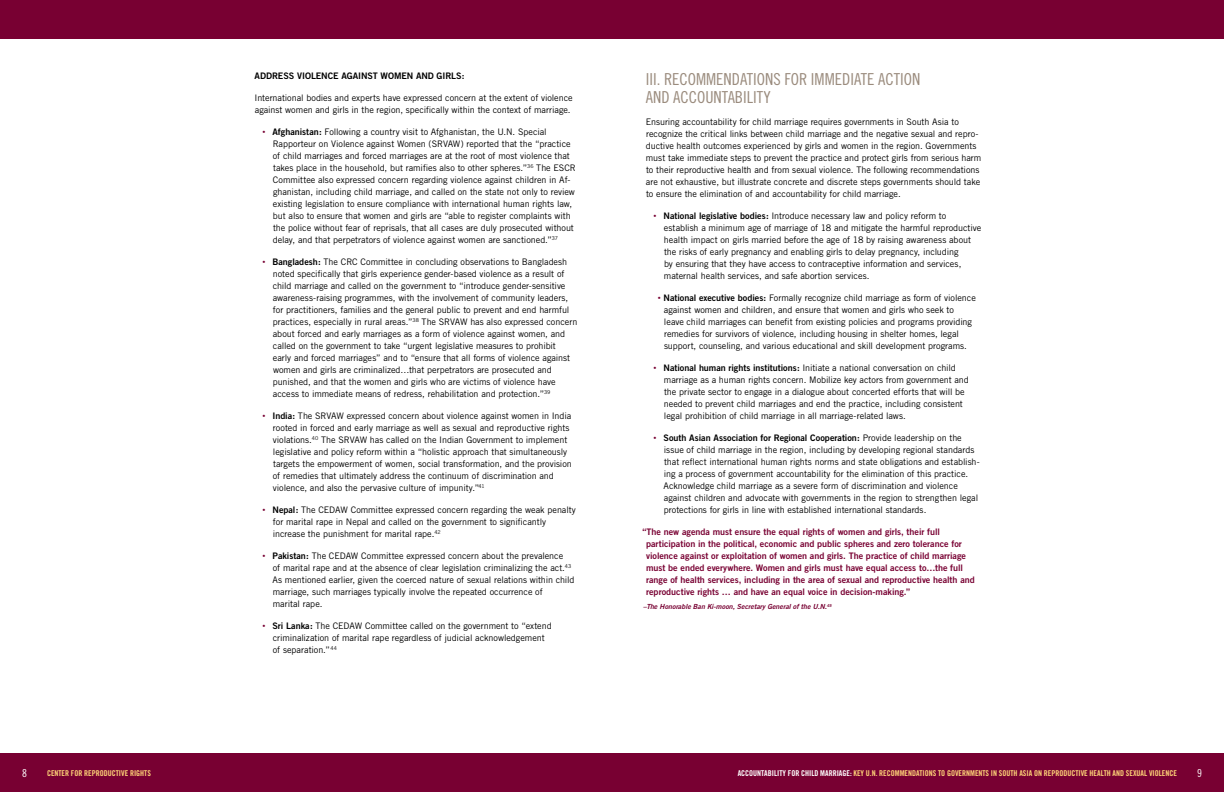
<style>
.page{position:relative;width:1224px;height:792px;background:#fff}
.page>*{position:absolute;margin:0;border:0;box-sizing:border-box;transform-origin:0 0}
.t1{font:16.5px/18px "Trade Gothic Cond Eighteen";color:#9a8b7d}
.t2{font:11px "Trade Gothic Cond Eighteen";color:#fff}
.t3{font:9px/12px "Trade Gothic";letter-spacing:-.005em;color:#000}
.t4{font:9px/12px "Trade Gothic Bold Two";letter-spacing:-.005em;color:#780032}
.t5{font:9px "Trade Gothic Bold Two";letter-spacing:-.005em;color:#000}
.t6{font:8px "Trade Gothic Bold Cond Twenty";color:#ffd478}
.t7{font:italic 7px "Trade Gothic Bold Two";letter-spacing:.005em;color:#780032}
.s1{font-size:6px;color:#780032}
.s2{font-family:"Trade Gothic Bold Two"}
.s3{font-family:"Trade Gothic";font-size:6px;color:#780032}
.s4{font-family:"Trade Gothic"}
.s5{color:#fff}
</style>
<div class="page">
<div style="left:0;top:754px;width:1224px;height:38px;background:#780032"></div>
<div style="left:0;top:0;width:1224px;height:38px;background:#780032"></div>
<p class="t5" style="left:255px;top:70px;width:212px">ADDRESS VIOLENCE AGAINST WOMEN AND GIRLS:</p>
<p class="t3" style="left:255px;top:92px;width:320px">International bodies and experts have expressed concern at the extent of violence against women and girls in the region, specifically within the context of marriage.</p>
<p class="t3" style="left:273px;top:126px;width:305px;text-indent:-10px"><span class="s1">•</span> <span class="s2">Afghanistan:</span> Following a country visit to Afghanistan, the U.N. Special Rapporteur on Violence against Women (SRVAW) reported that the “practice of child marriages and forced marriages are at the root of most violence that takes place in the household, but ramifies also to other spheres.”<sup>36</sup> The ESCR Committee also expressed concern regarding violence against children in Af&shy;ghanistan, including child marriage, and called on the state not only to review existing legislation to ensure compliance with international human rights law, but also to ensure that women and girls are “able to register complaints with the police without fear of reprisals, that all cases are duly prosecuted without delay, and that perpetrators of violence against women are sanctioned.”<sup>37</sup></p>
<p class="t3" style="left:273px;top:256px;width:306px;text-indent:-10px"><span class="s1">•</span> <span class="s2">Bangladesh:</span> The CRC Committee in concluding observations to Bangladesh noted specifically that girls experience gender-based violence as a result of child marriage and called on the government to “introduce gender-sensitive awareness-raising programmes, with the involvement of community leaders, for practitioners, families and the general public to prevent and end harmful practices, especially in rural areas.”<sup>38</sup> The SRVAW has also expressed concern about forced and early marriages as a form of violence against women, and called on the government to take “urgent legislative measures to prohibit<br>early and forced marriages” and to “ensure that all forms of violence against women and girls are criminalized…that perpetrators are prosecuted and punished, and that the women and girls who are victims of violence have access to immediate means of redress, rehabilitation and protection.”<sup>39</sup></p>
<p class="t3" style="left:273px;top:410px;width:301px;text-indent:-10px"><span class="s1">•</span> <span class="s2">India:</span> The SRVAW expressed concern about violence against women in India rooted in forced and early marriage as well as sexual and reproductive rights violations.<sup>40</sup> The SRVAW has called on the Indian Government to implement legislative and policy reform within a “holistic approach that simultaneously targets the empowerment of women, social transformation, and the provision of remedies that ultimately address the continuum of discrimination and violence, and also the pervasive culture of impunity.”<sup>41</sup></p>
<p class="t3" style="left:273px;top:504px;width:305px;text-indent:-10px"><span class="s1">•</span> <span class="s2">Nepal:</span> The CEDAW Committee expressed concern regarding the weak penalty for marital rape in Nepal and called on the government to significantly increase the punishment for marital rape.<sup>42</sup></p>
<p class="t3" style="left:273px;top:550px;width:304px;text-indent:-10px"><span class="s1">•</span> <span class="s2">Pakistan:</span> The CEDAW Committee expressed concern about the prevalence<br>of marital rape and at the absence of clear legislation criminalizing the act.<sup>43<br></sup>As mentioned earlier, given the coerced nature of sexual relations within child marriage, such marriages typically involve the repeated occurrence of<br>marital rape.</p>
<p class="t3" style="left:273px;top:620px;width:280px;text-indent:-10px"><span class="s1">•</span> <span class="s2">Sri Lanka:</span> The CEDAW Committee called on the government to “extend criminalization of marital rape regardless of judicial acknowledgement of separation.”<sup>44</sup></p>
<h1 class="t1" style="left:646px;top:70px;width:276px">III. RECOMMENDATIONS FOR IMMEDIATE ACTION<br>AND ACCOUNTABILITY</h1>
<p class="t3" style="left:646px;top:116px;width:337px">Ensuring accountability for child marriage requires governments in South Asia to recognize the critical links between child marriage and the negative sexual and repro&shy;ductive health outcomes experienced by girls and women in the region. Governments must take immediate steps to prevent the practice and protect girls from serious harm to their reproductive health and from sexual violence. The following recommendations are not exhaustive, but illustrate concrete and discrete steps governments should take to ensure the elimination of and accountability for child marriage.</p>
<p class="t3" style="left:664px;top:210px;width:319px;text-indent:-10px"><span class="s1">•</span> <span class="s2">National legislative bodies:</span> Introduce necessary law and policy reform to establish a minimum age of marriage of 18 and mitigate the harmful reproductive health impact on girls married before the age of 18 by raising awareness about the risks of early pregnancy and enabling girls to delay pregnancy, including<br>by ensuring that they have access to contraceptive information and services, maternal health services, and safe abortion services.</p>
<p class="t3" style="left:664px;top:292px;width:314px;text-indent:-6px"><span class="s1">•</span> <span class="s2">National executive bodies:</span> Formally recognize child marriage as form of violence against women and children, and ensure that women and girls who seek to leave child marriages can benefit from existing policies and programs providing remedies for survivors of violence, including housing in shelter homes, legal support, counseling, and various educational and skill development programs.</p>
<p class="t3" style="left:664px;top:362px;width:307px;text-indent:-10px"><span class="s1">•</span> <span class="s2">National human rights institutions:</span> Initiate a national conversation on child marriage as a human rights concern. Mobilize key actors from government and the private sector to engage in a dialogue about concerted efforts that will be needed to prevent child marriages and end the practice, including consistent legal prohibition of child marriage in all marriage-related laws.</p>
<p class="t5" style="left:653px;top:432px;width:310px"><span class="s3">•</span> South Asian Association for Regional Cooperation: <span class="s4">Provide leadership on the</span></p>
<p class="t3" style="left:664px;top:444px;width:318px">issue of child marriage in the region, including by developing regional standards that reflect international human rights norms and state obligations and establish&shy;ing a process of government accountability for the elimination of this practice.<br>Acknowledge child marriage as a severe form of discrimination and violence against children and advocate with governments in the region to strengthen legal protections for girls in line with established international standards.</p>
<p class="t4" style="left:646px;top:526px;width:330px;text-indent:-3px">“The new agenda must ensure the equal rights of women and girls, their full participation in the political, economic and public spheres and zero tolerance for violence against or exploitation of women and girls. The practice of child marriage must be ended everywhere. Women and girls must have equal access to…the full range of health services, including in the area of sexual and reproductive health and reproductive rights … and have an equal voice in decision-making.”</p>
<p class="t7" style="left:643px;top:602px;width:190px">–The Honorable Ban Ki-moon, Secretary General of the U.N.<sup>45</sup></p>
<p class="t2" style="left:22px;top:766px;width:6px">8</p>
<p class="t6" style="left:47px;top:768px;width:105px">CENTER FOR REPRODUCTIVE RIGHTS</p>
<p class="t6" style="left:738px;top:768px;width:441px"><span class="s5">ACCOUNTABILITY FOR CHILD MARRIAGE:</span> KEY U.N. RECOMMENDATIONS TO GOVERNMENTS IN SOUTH ASIA ON REPRODUCTIVE HEALTH AND SEXUAL VIOLENCE</p>
<p class="t2" style="left:1197px;top:766px;width:6px">9</p>
</div>
